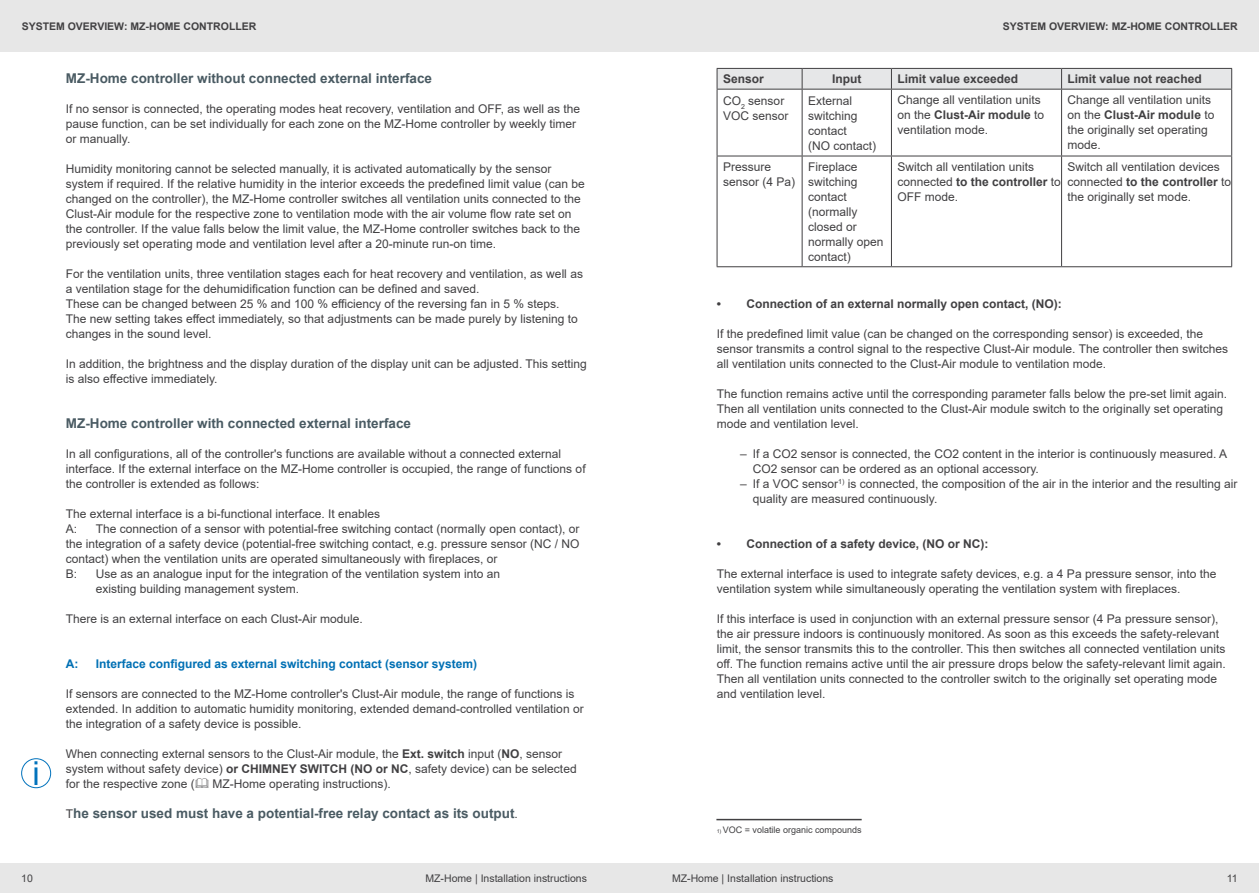
<style>
.page{position:relative;width:1259px;height:893px;background:#fff}
.page>*{position:absolute;margin:0;border:0;box-sizing:border-box;transform-origin:0 0}
.t1{font:33px "Arial";color:#0072bc}
._3__Ebene{font:700 13.5px "Arial";color:#4a5b63}
.Fließtext{font:700 13.5px "Arial";color:#4a5b63}
.Fließtext-2{font:12px/15px "Arial";color:#414042}
._3__Ebene-2{font:12px/15px "Arial";color:#414042}
.Fließtext_fett{font:700 12px "Arial";color:#414042}
.Fließtext-3{font:700 12px "Arial";color:#0070b4}
.t2{font:10.5px "Arial";color:#414042}
.t3{font:700 10.5px "Arial";color:#414042}
.t4{font:700 10.5px "Arial";color:#000}
.t5{font:9px "Arial";color:#414042}
.s1{font-weight:700}
.s2{font-weight:400;font-size:12px;color:#414042}
.s3{font-size:5.25px}
</style>
<div class="page">
<div style="left:0;top:0;width:1259px;height:51px;background:#e7e7e7"></div>
<div style="left:0;top:863px;width:1259px;height:30px;background:#e7e7e7"></div>
<svg style="left:716px;top:68px;width:516px;height:21px;background:#dbdcdd"></svg>
<hr style="left:716px;top:89px;width:86px;height:1px;background:#414042">
<hr style="left:716px;top:90px;width:1px;height:66px;background:#414042">
<hr style="left:802px;top:89px;width:89px;height:1px;background:#414042">
<hr style="left:801px;top:90px;width:1px;height:66px;background:#414042">
<hr style="left:891px;top:89px;width:170px;height:1px;background:#414042">
<hr style="left:891px;top:90px;width:1px;height:66px;background:#414042">
<hr style="left:1061px;top:89px;width:171px;height:1px;background:#414042">
<hr style="left:1061px;top:90px;width:1px;height:66px;background:#414042">
<hr style="left:1231px;top:90px;width:1px;height:66px;background:#414042">
<hr style="left:716px;top:156px;width:86px;height:1px;background:#414042">
<hr style="left:716px;top:156px;width:1px;height:110px;background:#414042">
<hr style="left:802px;top:156px;width:89px;height:1px;background:#414042">
<hr style="left:801px;top:156px;width:1px;height:110px;background:#414042">
<hr style="left:891px;top:156px;width:170px;height:1px;background:#414042">
<hr style="left:891px;top:156px;width:1px;height:110px;background:#414042">
<hr style="left:1061px;top:156px;width:171px;height:1px;background:#414042">
<hr style="left:1061px;top:156px;width:1px;height:110px;background:#414042">
<hr style="left:1231px;top:156px;width:1px;height:110px;background:#414042">
<hr style="left:716px;top:266px;width:86px;height:1px;background:#414042">
<hr style="left:802px;top:266px;width:89px;height:1px;background:#414042">
<hr style="left:891px;top:266px;width:170px;height:1px;background:#414042">
<hr style="left:1061px;top:266px;width:171px;height:1px;background:#414042">
<hr style="left:716px;top:819px;width:145px;height:1px;background:#414042">
<div style="left:21px;top:758px;width:30px;height:30px;border:1px solid #0072bc;border-radius:50%"></div>
<p class="t3" style="left:22px;top:19px;width:236px">SYSTEM OVERVIEW: MZ-HOME CONTROLLER</p>
<p class="t3" style="left:1003px;top:19px;width:236px">SYSTEM OVERVIEW: MZ-HOME CONTROLLER</p>
<p class="t1" style="left:32px;top:751px;width:9px">i</p>
<p class="Fließtext" style="left:66px;top:69px;width:368px">MZ-Home controller without connected external interface</p>
<p class="Fließtext-2" style="left:66px;top:101px;width:516px">If no sensor is connected, the operating modes heat recovery, ventilation and OFF, as well as the pause function, can be set individually for each zone on the MZ-Home controller by weekly timer or manually.</p>
<p class="Fließtext-2" style="left:66px;top:161px;width:520px">Humidity monitoring cannot be selected manually, it is activated automatically by the sensor system if required. If the relative humidity in the interior exceeds the predefined limit value (can be changed on the controller), the MZ-Home controller switches all ventilation units connected to the Clust-Air module for the respective zone to ventilation mode with the air volume flow rate set on the controller. If the value falls below the limit value, the MZ-Home controller switches back to the previously set operating mode and ventilation level after a 20-minute run-on time.</p>
<p class="Fließtext-2" style="left:66px;top:266px;width:518px">For the ventilation units, three ventilation stages each for heat recovery and ventilation, as well as a ventilation stage for the dehumidification function can be defined and saved.<br>These can be changed between 25 % and 100 % efficiency of the reversing fan in 5 % steps.<br>The new setting takes effect immediately, so that adjustments can be made purely by listening to changes in the sound level.</p>
<p class="Fließtext-2" style="left:66px;top:356px;width:522px">In addition, the brightness and the display duration of the display unit can be adjusted. This setting is also effective immediately.</p>
<p class="_3__Ebene" style="left:66px;top:414px;width:347px">MZ-Home controller with connected external interface</p>
<p class="Fließtext-2" style="left:66px;top:446px;width:521px">In all configurations, all of the controller's functions are available without a connected external interface. If the external interface on the MZ-Home controller is occupied, the range of functions of the controller is extended as follows:</p>
<p class="Fließtext-2" style="left:66px;top:506px;width:316px">The external interface is a bi-functional interface. It enables<br>A:</p>
<p class="Fließtext-2" style="left:66px;top:521px;width:515px;text-indent:30px">The connection of a sensor with potential-free switching contact (normally open contact), or the integration of a safety device (potential-free switching contact, e.g. pressure sensor (NC / NO contact) when the ventilation units are operated simultaneously with fireplaces, or<br>B:</p>
<p class="Fließtext-2" style="left:96px;top:566px;width:406px">Use as an analogue input for the integration of the ventilation system into an existing building management system.</p>
<p class="Fließtext-2" style="left:66px;top:611px;width:298px">There is an external interface on each Clust-Air module.</p>
<p class="Fließtext-3" style="left:66px;top:655px;width:14px">A:</p>
<p class="Fließtext-3" style="left:96px;top:655px;width:383px">Interface configured as external switching contact (sensor system)</p>
<p class="_3__Ebene-2" style="left:66px;top:686px;width:519px">If sensors are connected to the MZ-Home controller's Clust-Air module, the range of functions is extended. In addition to automatic humidity monitoring, extended demand-controlled ventilation or the integration of a safety device is possible.</p>
<p class="Fließtext-2" style="left:66px;top:746px;width:512px">When connecting external sensors to the Clust-Air module, the <span class="s1">Ext. switch</span> input (<span class="s1">NO</span>, sensor system without safety device) <span class="s1">or CHIMNEY SWITCH (NO or NC</span>, safety device) can be selected for the respective zone (</p>
<p class="Fließtext-2" style="left:213px;top:776px;width:180px">MZ-Home operating instructions).</p>
<p class="_3__Ebene" style="left:66px;top:804px;width:453px"><span class="s2">T</span>he sensor used must have a potential-free relay contact as its output<span class="s2">.</span></p>
<p class="Fließtext_fett" style="left:723px;top:70px;width:42px">Sensor</p>
<p class="Fließtext_fett" style="left:832px;top:70px;width:31px">Input</p>
<p class="Fließtext_fett" style="left:897px;top:70px;width:122px">Limit value exceeded</p>
<p class="Fließtext_fett" style="left:1067px;top:70px;width:136px">Limit value not reached</p>
<p class="Fließtext-2" style="left:723px;top:93px;width:67px">CO<sub>2</sub> sensor<br>VOC sensor</p>
<p class="Fließtext-2" style="left:808px;top:93px;width:51px">External switching contact</p>
<p class="Fließtext-2" style="left:808px;top:138px;width:70px">(NO contact)</p>
<p class="Fließtext-2" style="left:897px;top:92px;width:148px">Change all ventilation units on the <span class="s1">Clust-Air module</span> to ventilation mode.</p>
<p class="Fließtext-2" style="left:1067px;top:92px;width:148px">Change all ventilation units on the <span class="s1">Clust-Air module</span> to the originally set operating mode.</p>
<p class="Fließtext-2" style="left:723px;top:159px;width:74px">Pressure sensor (4 Pa)</p>
<p class="Fließtext-2" style="left:808px;top:159px;width:51px;text-align:justify">Fireplace switching contact</p>
<p class="Fließtext-2" style="left:808px;top:204px;width:77px">(normally closed or normally open contact)</p>
<p class="Fließtext-2" style="left:897px;top:159px;width:165px">Switch all ventilation units connected <span class="s1">to the controller</span> to<br>OFF mode.</p>
<p class="Fließtext-2" style="left:1067px;top:159px;width:165px">Switch all ventilation devices connected <span class="s1">to the controller</span> to the originally set mode.</p>
<p class="Fließtext_fett" style="left:716px;top:295px;width:347px">• Connection of an external normally open contact, (NO):</p>
<p class="Fließtext-2" style="left:716px;top:326px;width:513px">If the predefined limit value (can be changed on the corresponding sensor) is exceeded, the sensor transmits a control signal to the respective Clust-Air module. The controller then switches all ventilation units connected to the Clust-Air module to ventilation mode.</p>
<p class="Fließtext-2" style="left:716px;top:386px;width:512px">The function remains active until the corresponding parameter falls below the pre-set limit again.<br>Then all ventilation units connected to the Clust-Air module switch to the originally set operating mode and ventilation level.</p>
<p class="Fließtext-2" style="left:753px;top:446px;width:476px;text-indent:-13px">– If a CO2 sensor is connected, the CO2 content in the interior is continuously measured. A<br>CO2 sensor can be ordered as an optional accessory.</p>
<p class="Fließtext-2" style="left:753px;top:476px;width:486px;text-indent:-13px">– If a VOC sensor<sup>1)</sup> is connected, the composition of the air in the interior and the resulting air quality are measured continuously.</p>
<p class="Fließtext_fett" style="left:716px;top:535px;width:273px">• Connection of a safety device, (NO or NC):</p>
<p class="Fließtext-2" style="left:716px;top:566px;width:501px">The external interface is used to integrate safety devices, e.g. a 4 Pa pressure sensor, into the ventilation system while simultaneously operating the ventilation system with fireplaces.</p>
<p class="Fließtext-2" style="left:716px;top:611px;width:511px">If this interface is used in conjunction with an external pressure sensor (4 Pa pressure sensor), the air pressure indoors is continuously monitored. As soon as this exceeds the safety-relevant limit, the sensor transmits this to the controller. This then switches all connected ventilation units off. The function remains active until the air pressure drops below the safety-relevant limit again.<br>Then all ventilation units connected to the controller switch to the originally set operating mode and ventilation level.</p>
<p class="t5" style="left:716px;top:824px;width:146px"><span class="s3">1)</span> VOC = volatile organic compounds</p>
<p class="t4" style="left:21px;top:869px;width:13px">10</p>
<p class="t4" style="left:1226px;top:869px;width:13px">11</p>
<p class="t2" style="left:21px;top:871px;width:13px">10</p>
<p class="t2" style="left:425px;top:871px;width:163px">MZ-Home | Installation instructions</p>
<p class="t2" style="left:672px;top:871px;width:163px">MZ-Home | Installation instructions</p>
<p class="t2" style="left:1226px;top:871px;width:12px">11</p>
</div>
